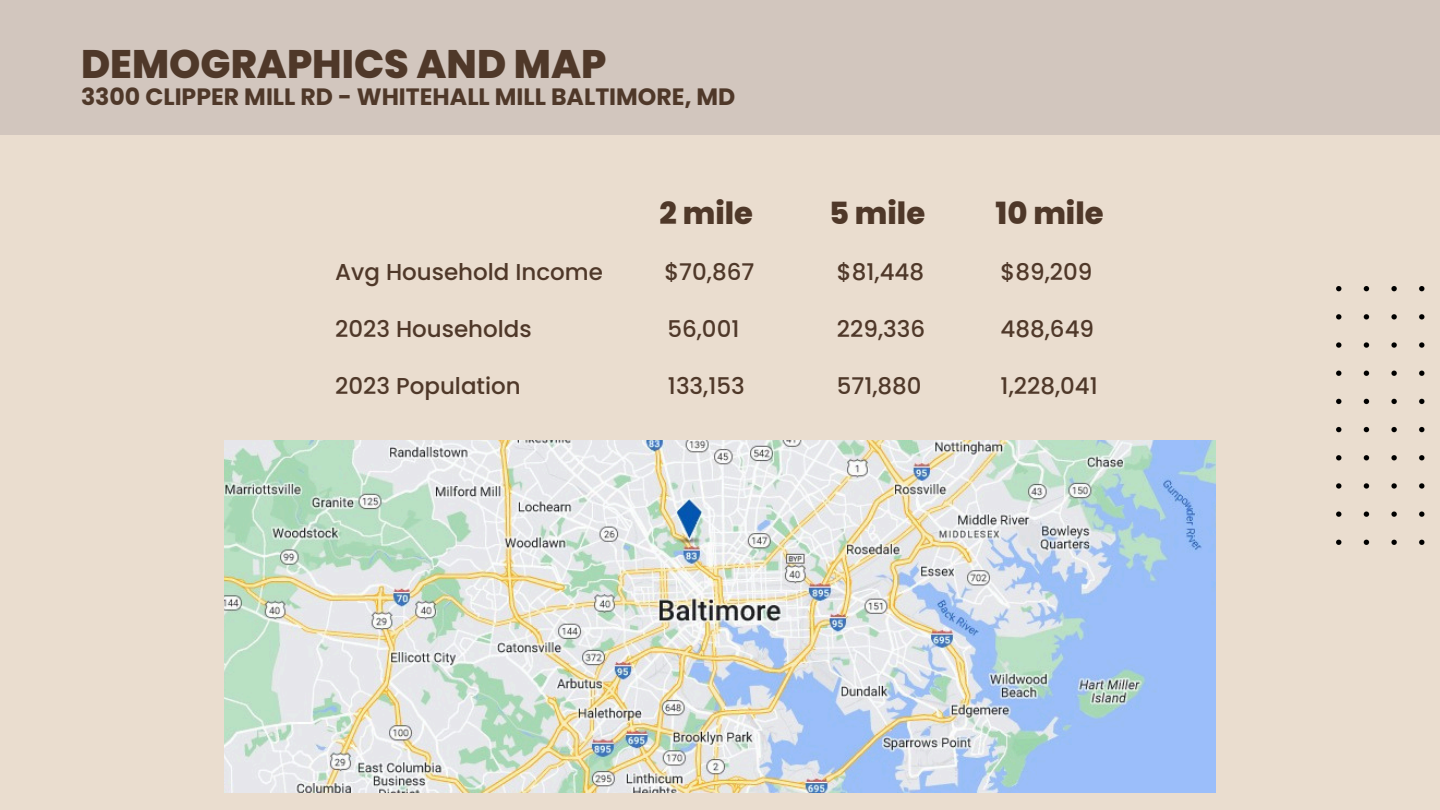
<style>
.page{position:relative;width:1440px;height:810px;background:#eaddcf}
.page>*{position:absolute;margin:0;border:0;box-sizing:border-box;transform-origin:0 0}
.t1{font:800 39.8px "Poppins";color:#4f3829}
.t2{font:800 30.6px "Poppins";color:#4f3829}
.t3{font:700 23.6px "Poppins";color:#4f3829}
.t4{font:500 23px "Poppins";color:#4f3829}
</style>
<div class="page">
<div style="left:0;top:0;width:1440px;height:135px;background:#d2c6be"></div>
<img style="left:225px;top:441px;width:991px;height:352px">
<img style="left:1337px;top:286px;width:88px;height:259px">
<p class="t1" style="left:81px;top:36px;width:527px">DEMOGRAPHICS AND MAP</p>
<p class="t3" style="left:81px;top:81px;width:656px">3300 CLIPPER MILL RD - WHITEHALL MILL BALTIMORE, MD</p>
<h2 class="t4" style="left:335px;top:256px;width:269px">Avg Household Income</h2>
<h2 class="t4" style="left:335px;top:313px;width:198px">2023 Households</h2>
<h2 class="t4" style="left:335px;top:370px;width:187px">2023 Population</h2>
<p class="t2" style="left:660px;top:192px;width:95px">2 mile</p>
<p class="t2" style="left:829px;top:192px;width:98px">5 mile</p>
<p class="t2" style="left:996px;top:192px;width:110px">10 mile</p>
<p class="t4" style="left:664px;top:256px;width:91px">$70,867</p>
<p class="t4" style="left:667px;top:313px;width:74px">56,001</p>
<p class="t4" style="left:668px;top:370px;width:78px">133,153</p>
<p class="t4" style="left:837px;top:256px;width:89px">$81,448</p>
<p class="t4" style="left:837px;top:313px;width:90px">229,336</p>
<p class="t4" style="left:837px;top:370px;width:86px">571,880</p>
<p class="t4" style="left:1001px;top:256px;width:93px">$89,209</p>
<p class="t4" style="left:1001px;top:313px;width:95px">488,649</p>
<p class="t4" style="left:1001px;top:370px;width:99px">1,228,041</p>
</div>
